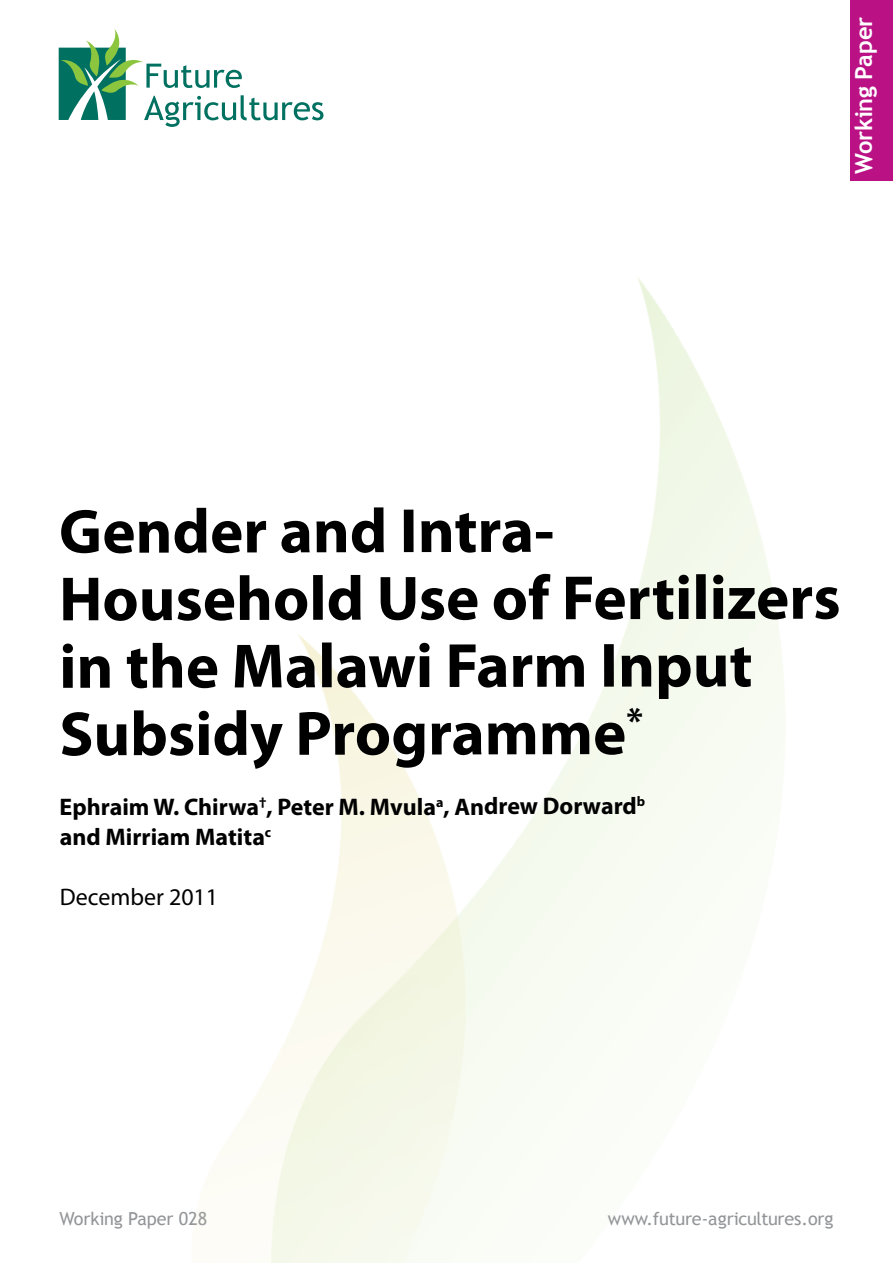
<style>
.page{position:relative;width:893px;height:1263px;background:#fff}
.page>*{position:absolute;margin:0;border:0;box-sizing:border-box;transform-origin:0 0}
.t1{font:700 63px/67.5px "Myriad Pro";letter-spacing:-.005em;color:#000}
.t2{font:700 24px/30.5px "Myriad Pro";letter-spacing:-.005em;color:#000}
.t3{font:24px "Myriad Pro";letter-spacing:-.005em;color:#000}
.t4{font:700 23.7px "Trebuchet MS";letter-spacing:-.005em;color:#fff}
.t5{font:18px "Trebuchet MS";letter-spacing:-.005em;color:#939598}
</style>
<div class="page">
<svg style="left:59px;top:29px;width:264px;height:98px"></svg>
<div style="left:850px;top:0;width:43px;height:180px;background:#ba1185"></div>
<p class="t4" style="left:849px;top:174px;width:158px;rotate:-90deg">Working Paper</p>
<p class="t1" style="left:59px;top:495px;width:783px">Gender and Intra-<br>Household Use of Fertilizers in the Malawi Farm Input<br>Subsidy Programme<sup>*</sup></p>
<p class="t2" style="left:60px;top:791px;width:587px">Ephraim W. Chirwa<sup>†</sup>, Peter M. Mvula<sup>a</sup>, Andrew Dorward<sup>b </sup>and Mirriam Matita<sup>c</sup></p>
<p class="t3" style="left:60px;top:882px;width:160px">December 2011</p>
<p class="t5" style="left:60px;top:1208px;width:149px">Working Paper 028</p>
<p class="t5" style="left:608px;top:1208px;width:227px">www.future-agricultures.org</p>
</div>
